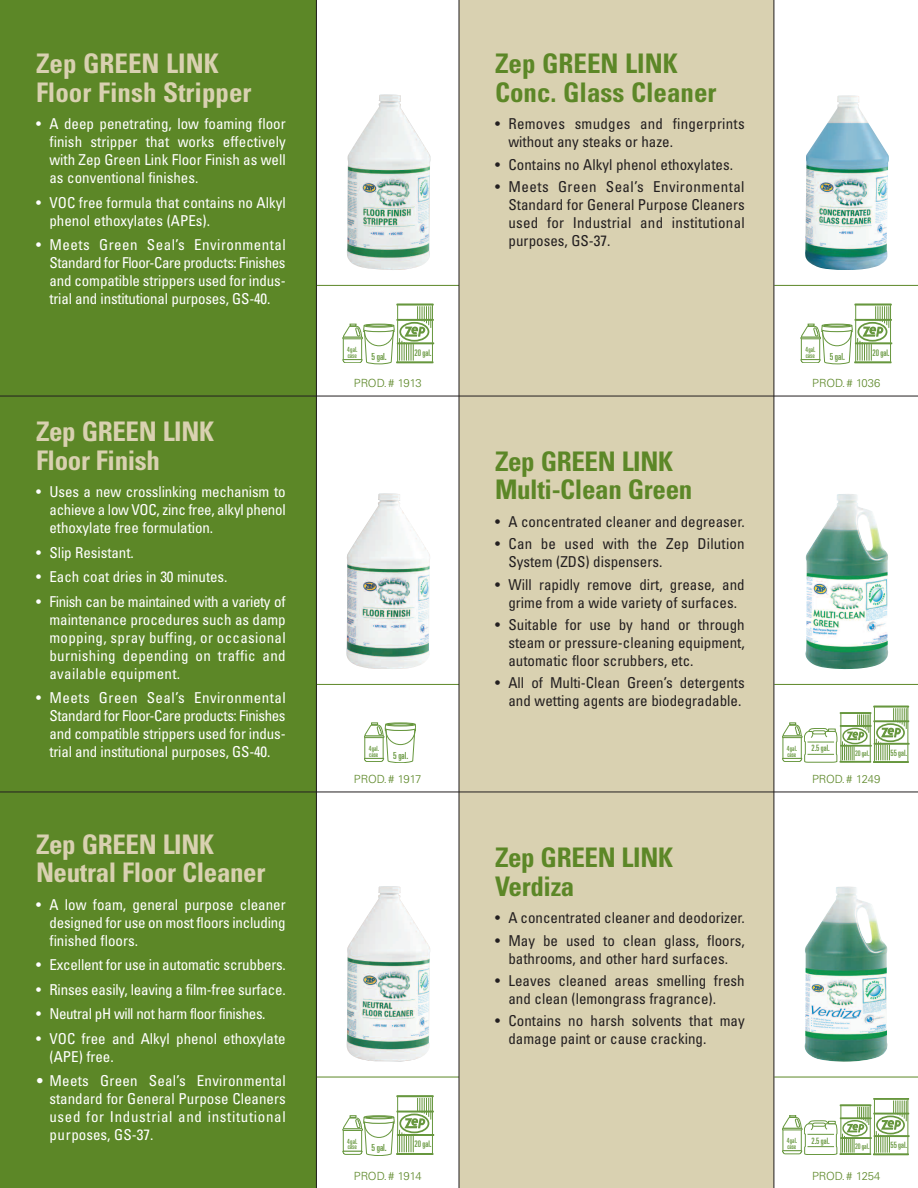
<style>
.page{position:relative;width:918px;height:1188px;background:#fff}
.page>*{position:absolute;margin:0;border:0;box-sizing:border-box;transform-origin:0 0}
.t1{font:700 condensed 27px/28.5px "Univers";letter-spacing:-.015em;color:#d9d1b1}
.t2{font:700 condensed 27px/28.5px "Univers";letter-spacing:-.015em;color:#5c8727}
.t3{font:condensed 15px/18px "Univers";letter-spacing:-.005em;color:#fff;text-align:justify}
.t4{font:condensed 15px/18px "Univers";color:#231f20}
.t5{font:condensed 15px/18px "Univers";letter-spacing:.02em;color:#231f20}
.t6{font:condensed 15px "Univers";letter-spacing:-.025em;color:#fff}
.t7{font:300 11.25px "Univers";color:#5c8727}
.t8{font:ultra-condensed 9.75px "Univers";color:#67973e}
.t9{font:ultra-condensed 9px "Univers";color:#67973e}
.t10{font:ultra-condensed 8.7px "Univers";color:#67973e}
.t11{font:ultra-condensed 7.65px "Univers";color:#67973e}
.t12{font:ultra-condensed 7.05px/5.6px "Univers";color:#67973e}
.s1{font-weight:300;font-stretch:normal}
</style>
<div class="page">
<div style="left:0;top:0;width:316px;height:1188px;background:#5c8727"></div>
<div style="left:459px;top:0;width:315px;height:1188px;background:#d9d1b1"></div>
<hr style="left:316px;top:0;width:1px;height:1188px;background:#231f20">
<hr style="left:0;top:396px;width:918px;height:1px;background:#231f20">
<hr style="left:0;top:792px;width:918px;height:1px;background:#231f20">
<hr style="left:317px;top:285px;width:142px;height:1px;background:#5c8727">
<hr style="left:774px;top:285px;width:144px;height:1px;background:#5c8727">
<hr style="left:317px;top:684px;width:142px;height:1px;background:#5c8727">
<hr style="left:774px;top:684px;width:144px;height:1px;background:#5c8727">
<div style="left:397px;top:1111px;width:37px;height:1px;border:1px solid #67973e"></div>
<div style="left:397px;top:1134px;width:37px;height:2px;border:1px solid #67973e"></div>
<div style="left:397px;top:1096px;width:37px;height:1px;border:1px solid #67973e"></div>
<svg style="left:343px;top:1096px;width:90px;height:60px"></svg>
<svg style="left:364px;top:723px;width:52px;height:40px"></svg>
<div style="left:397px;top:319px;width:37px;height:2px;border:1px solid #67973e"></div>
<div style="left:397px;top:343px;width:37px;height:1px;border:1px solid #67973e"></div>
<div style="left:397px;top:304px;width:37px;height:1px;border:1px solid #67973e"></div>
<svg style="left:343px;top:304px;width:90px;height:60px"></svg>
<div style="left:874px;top:721px;width:35px;height:1px;border:1px solid #67973e"></div>
<div style="left:874px;top:743px;width:35px;height:1px;border:1px solid #67973e"></div>
<div style="left:873px;top:761px;width:36px;height:2px;border:1px solid #67973e"></div>
<div style="left:873px;top:706px;width:36px;height:1px;border:1px solid #67973e"></div>
<svg style="left:782px;top:706px;width:126px;height:56px"></svg>
<div style="left:874px;top:1113px;width:35px;height:1px;border:1px solid #67973e"></div>
<div style="left:874px;top:1135px;width:35px;height:2px;border:1px solid #67973e"></div>
<div style="left:873px;top:1154px;width:36px;height:1px;border:1px solid #67973e"></div>
<div style="left:873px;top:1098px;width:36px;height:2px;border:1px solid #67973e"></div>
<svg style="left:782px;top:1098px;width:126px;height:57px"></svg>
<div style="left:855px;top:319px;width:37px;height:2px;border:1px solid #67973e"></div>
<div style="left:855px;top:343px;width:37px;height:1px;border:1px solid #67973e"></div>
<div style="left:855px;top:304px;width:37px;height:1px;border:1px solid #67973e"></div>
<svg style="left:801px;top:304px;width:90px;height:60px"></svg>
<hr style="left:317px;top:1077px;width:142px;height:1px;background:#5c8727">
<hr style="left:774px;top:1077px;width:144px;height:1px;background:#5c8727">
<hr style="left:774px;top:0;width:1px;height:1188px;background:#231f20">
<hr style="left:459px;top:0;width:1px;height:1188px;background:#231f20">
<img style="left:347px;top:94px;width:84px;height:176px">
<img style="left:805px;top:96px;width:84px;height:174px">
<img style="left:346px;top:493px;width:84px;height:176px">
<img style="left:805px;top:494px;width:83px;height:175px">
<img style="left:347px;top:886px;width:83px;height:175px">
<img style="left:805px;top:886px;width:83px;height:176px">
<h1 class="t1" style="left:36px;top:52px;width:217px">Zep GREEN LINK<br>Floor Finsh Stripper</h1>
<p class="t3" style="left:50px;top:116px;width:238px;text-indent:-14px">• A deep penetrating, low foaming floor finish stripper that works effectively with Zep Green Link Floor Finish as well as conventional finishes.</p>
<p class="t3" style="left:50px;top:195px;width:238px;text-indent:-14px">• VOC free formula that contains no Alkyl phenol ethoxylates (APEs).</p>
<p class="t3" style="left:50px;top:237px;width:238px;text-indent:-14px">• Meets Green Seal’s Environmental Standard for Floor-Care products: Finishes and compatible strippers used for indus&shy;trial and institutional purposes, GS-40.</p>
<h1 class="t1" style="left:36px;top:420px;width:180px">Zep GREEN LINK<br>Floor Finish</h1>
<p class="t3" style="left:50px;top:484px;width:238px;text-indent:-14px">• Uses a new crosslinking mechanism to achieve a low VOC, zinc free, alkyl phenol ethoxylate free formulation.</p>
<p class="t3" style="left:36px;top:545px;width:99px">• Slip Resistant.</p>
<p class="t3" style="left:36px;top:569px;width:193px">• Each coat dries in 30 minutes.</p>
<p class="t3" style="left:50px;top:594px;width:238px;text-indent:-14px">• Finish can be maintained with a variety of maintenance procedures such as damp mopping, spray buffing, or occasional burnishing depending on traffic and available equipment.</p>
<p class="t3" style="left:49px;top:690px;width:238px;text-indent:-13px">• Meets Green Seal’s Environmental Standard for Floor-Care products: Finishes and compatible strippers used for indus&shy;trial and institutional purposes, GS-40.</p>
<h1 class="t1" style="left:36px;top:832px;width:231px">Zep GREEN LINK<br>Neutral Floor Cleaner</h1>
<p class="t3" style="left:50px;top:897px;width:238px;text-indent:-14px">• A low foam, general purpose cleaner designed for use on most floors including finished floors.</p>
<p class="t3" style="left:36px;top:957px;width:251px">• Excellent for use in automatic scrubbers.</p>
<p class="t3" style="left:36px;top:982px;width:251px">• Rinses easily, leaving a film-free surface.</p>
<p class="t6" style="left:36px;top:1009px;width:231px">• Neutral pH will not harm floor finishes.</p>
<p class="t3" style="left:50px;top:1031px;width:238px;text-indent:-14px">• VOC free and Alkyl phenol ethoxylate (APE) free.</p>
<p class="t3" style="left:50px;top:1073px;width:238px;text-indent:-14px"><span class="s1">•</span> Meets Green Seal’s Environmental standard for General Purpose Cleaners used for Industrial and institutional purposes, GS-37.</p>
<p class="t12" style="left:347px;top:348px;width:12px">4gal. case</p>
<p class="t8" style="left:372px;top:353px;width:17px">5 gal.</p>
<p class="t9" style="left:414px;top:349px;width:19px">20 gal.</p>
<p class="t7" style="left:354px;top:379px;width:69px">PROD.# 1913</p>
<p class="t12" style="left:369px;top:746px;width:12px">4gal. case</p>
<p class="t8" style="left:393px;top:752px;width:17px">5 gal.</p>
<p class="t7" style="left:354px;top:775px;width:69px">PROD.# 1917</p>
<p class="t12" style="left:347px;top:1139px;width:12px">4gal. case</p>
<p class="t8" style="left:372px;top:1144px;width:17px">5 gal.</p>
<p class="t9" style="left:414px;top:1141px;width:19px">20 gal.</p>
<p class="t7" style="left:354px;top:1172px;width:69px">PROD.# 1914</p>
<h1 class="t2" style="left:495px;top:52px;width:223px">Zep GREEN LINK<br>Conc. Glass Cleaner</h1>
<p class="t5" style="left:508px;top:116px;width:238px;text-indent:-14px">• Removes smudges and fingerprints without any steaks or haze.</p>
<p class="t4" style="left:495px;top:157px;width:240px">• Contains no Alkyl phenol ethoxylates.</p>
<p class="t4" style="left:508px;top:179px;width:238px;text-align:justify;text-indent:-14px">• Meets Green Seal’s Environmental Standard for General Purpose Cleaners used for Industrial and institutional purposes, GS-37.</p>
<h1 class="t2" style="left:495px;top:449px;width:199px">Zep GREEN LINK<br>Multi-Clean Green</h1>
<p class="t4" style="left:495px;top:514px;width:251px">• A concentrated cleaner and degreaser.</p>
<p class="t4" style="left:508px;top:536px;width:238px;text-indent:-14px">• Can be used with the Zep Dilution<br>System (ZDS) dispensers.</p>
<p class="t4" style="left:495px;top:576px;width:251px;text-align:center">• Will rapidly remove dirt, grease, and grime from a wide variety of surfaces.</p>
<p class="t4" style="left:508px;top:617px;width:238px;text-align:justify;text-indent:-14px">• Suitable for use by hand or through steam or pressure-cleaning equipment, automatic floor scrubbers, etc.</p>
<p class="t4" style="left:495px;top:675px;width:251px;text-align:right">• All of Multi-Clean Green’s detergents and wetting agents are biodegradable.</p>
<h1 class="t2" style="left:495px;top:846px;width:180px">Zep GREEN LINK<br>Verdiza</h1>
<p class="t4" style="left:495px;top:910px;width:251px">• A concentrated cleaner and deodorizer.</p>
<p class="t4" style="left:495px;top:932px;width:251px;text-align:center">• May be used to clean glass, floors, bathrooms, and other hard surfaces.</p>
<p class="t4" style="left:508px;top:973px;width:238px;text-indent:-14px">• Leaves cleaned areas smelling fresh and clean (lemongrass fragrance).</p>
<p class="t4" style="left:508px;top:1013px;width:238px;text-indent:-14px">• Contains no harsh solvents that may damage paint or cause cracking.</p>
<p class="t12" style="left:805px;top:348px;width:12px">4gal. case</p>
<p class="t8" style="left:830px;top:353px;width:17px">5 gal.</p>
<p class="t9" style="left:873px;top:349px;width:19px">20 gal.</p>
<p class="t7" style="left:812px;top:379px;width:70px">PROD.# 1036</p>
<p class="t12" style="left:787px;top:746px;width:12px">4gal. case</p>
<p class="t10" style="left:811px;top:745px;width:20px">2.5 gal.</p>
<p class="t11" style="left:855px;top:751px;width:16px">20 gal.</p>
<p class="t10" style="left:890px;top:750px;width:18px">55 gal.</p>
<p class="t7" style="left:812px;top:775px;width:70px">PROD.# 1249</p>
<p class="t12" style="left:787px;top:1139px;width:12px">4gal. case</p>
<p class="t10" style="left:811px;top:1137px;width:20px">2.5 gal.</p>
<p class="t11" style="left:855px;top:1143px;width:16px">20 gal.</p>
<p class="t10" style="left:890px;top:1142px;width:18px">55 gal.</p>
<p class="t7" style="left:812px;top:1172px;width:70px">PROD.# 1254</p>
</div>
